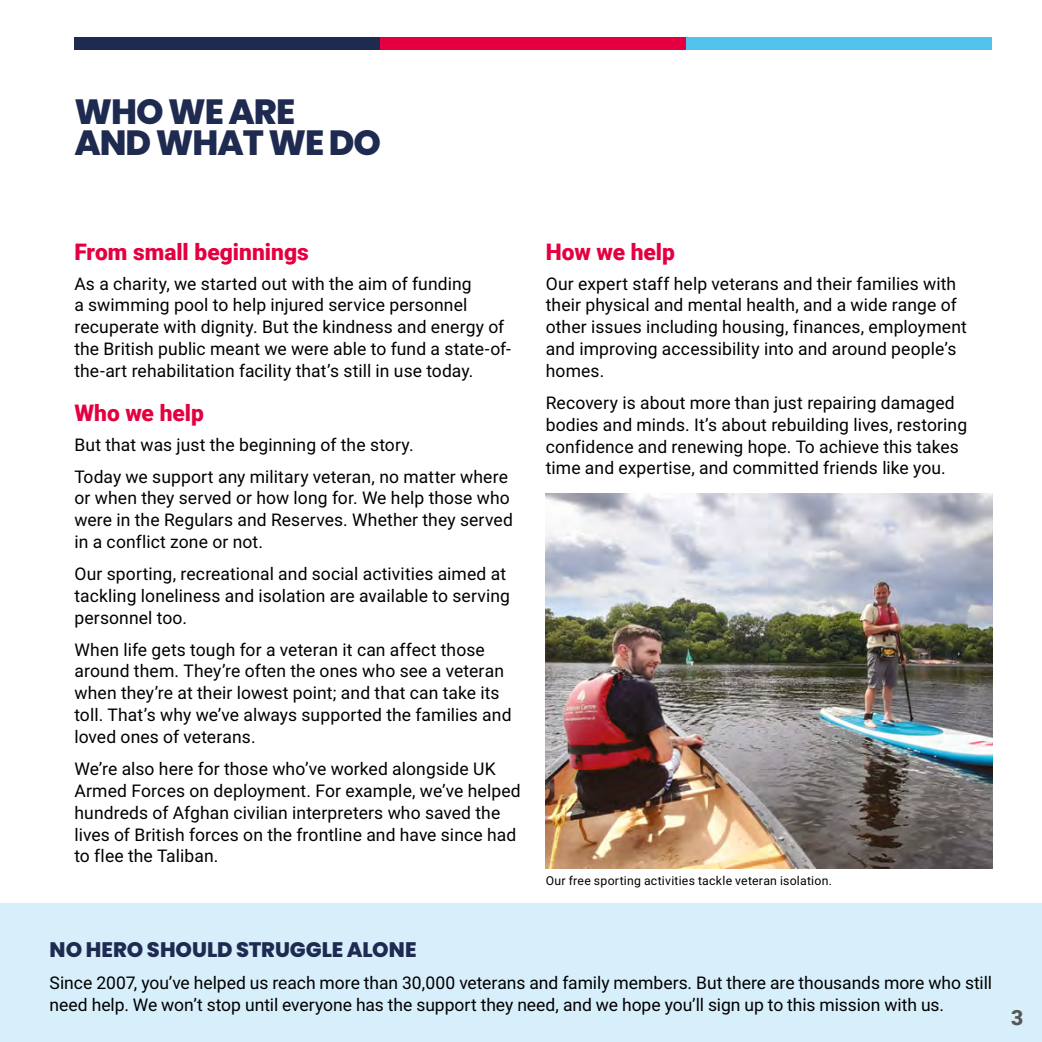
<style>
.page{position:relative;width:1042px;height:1042px;background:#fff}
.page>*{position:absolute;margin:0;border:0;box-sizing:border-box;transform-origin:0 0}
.t1{font:800 35px/31.5px "Poppins";letter-spacing:-.03em;color:#1f2a50}
.t2{font:900 22.75px "Roboto";color:#e40040}
.t3{font:800 21px "Poppins";color:#1f2a50}
.t4{font:900 21px "Roboto";color:#575756}
.t5{font:17.5px/21.9px "Roboto";letter-spacing:.005em;color:#000}
.t6{font:12.25px "Roboto";letter-spacing:.02em;color:#000}
</style>
<div class="page">
<div style="left:380px;top:37px;width:306px;height:13px;background:#e40040"></div>
<div style="left:686px;top:37px;width:306px;height:13px;background:#53c3ed"></div>
<div style="left:74px;top:37px;width:306px;height:13px;background:#1f2a50"></div>
<div style="left:0;top:903px;width:1042px;height:139px;background:#d7eefb"></div>
<img style="left:546px;top:494px;width:446px;height:374px">
<h1 class="t1" style="left:74px;top:96px;width:308px">WHO WE ARE<br>AND WHAT WE DO</h1>
<h2 class="t2" style="left:74px;top:236px;width:236px">From small beginnings</h2>
<p class="t5" style="left:74px;top:272px;width:438px">As a charity, we started out with the aim of funding<br>a swimming pool to help injured service personnel recuperate with dignity. But the kindness and energy of the British public meant we were able to fund a state-of&shy;the-art rehabilitation facility that’s still in use today.</p>
<h2 class="t2" style="left:74px;top:397px;width:131px">Who we help</h2>
<p class="t5" style="left:74px;top:428px;width:435px;line-height:31.8px">But that was just the beginning of the story.<br>Today we support any military veteran, no matter where</p>
<p class="t5" style="left:74px;top:486px;width:440px">or when they served or how long for. We help those who were in the Regulars and Reserves. Whether they served in a conflict zone or not.</p>
<p class="t5" style="left:74px;top:562px;width:437px">Our sporting, recreational and social activities aimed at tackling loneliness and isolation are available to serving personnel too.</p>
<p class="t5" style="left:74px;top:638px;width:439px">When life gets tough for a veteran it can affect those around them. They’re often the ones who see a veteran when they’re at their lowest point; and that can take its toll. That’s why we’ve always supported the families and loved ones of veterans.</p>
<p class="t5" style="left:74px;top:757px;width:448px">We’re also here for those who’ve worked alongside UK Armed Forces on deployment. For example, we’ve helped hundreds of Afghan civilian interpreters who saved the lives of British forces on the frontline and have since had to flee the Taliban.</p>
<h2 class="t2" style="left:546px;top:236px;width:131px">How we help</h2>
<p class="t5" style="left:546px;top:272px;width:423px">Our expert staff help veterans and their families with their physical and mental health, and a wide range of other issues including housing, finances, employment and improving accessibility into and around people’s homes.</p>
<p class="t5" style="left:546px;top:391px;width:423px">Recovery is about more than just repairing damaged bodies and minds. It’s about rebuilding lives, restoring confidence and renewing hope. To achieve this takes time and expertise, and committed friends like you.</p>
<p class="t6" style="left:546px;top:872px;width:288px">Our free sporting activities tackle veteran isolation.</p>
<p class="t3" style="left:50px;top:937px;width:368px">NO HERO SHOULD STRUGGLE ALONE</p>
<p class="t5" style="left:50px;top:971px;width:944px">Since 2007, you’ve helped us reach more than 30,000 veterans and family members. But there are thousands more who still need help. We won’t stop until everyone has the support they need, and we hope you’ll sign up to this mission with us.</p>
<p class="t4" style="left:1011px;top:1002px;width:14px">3</p>
</div>
